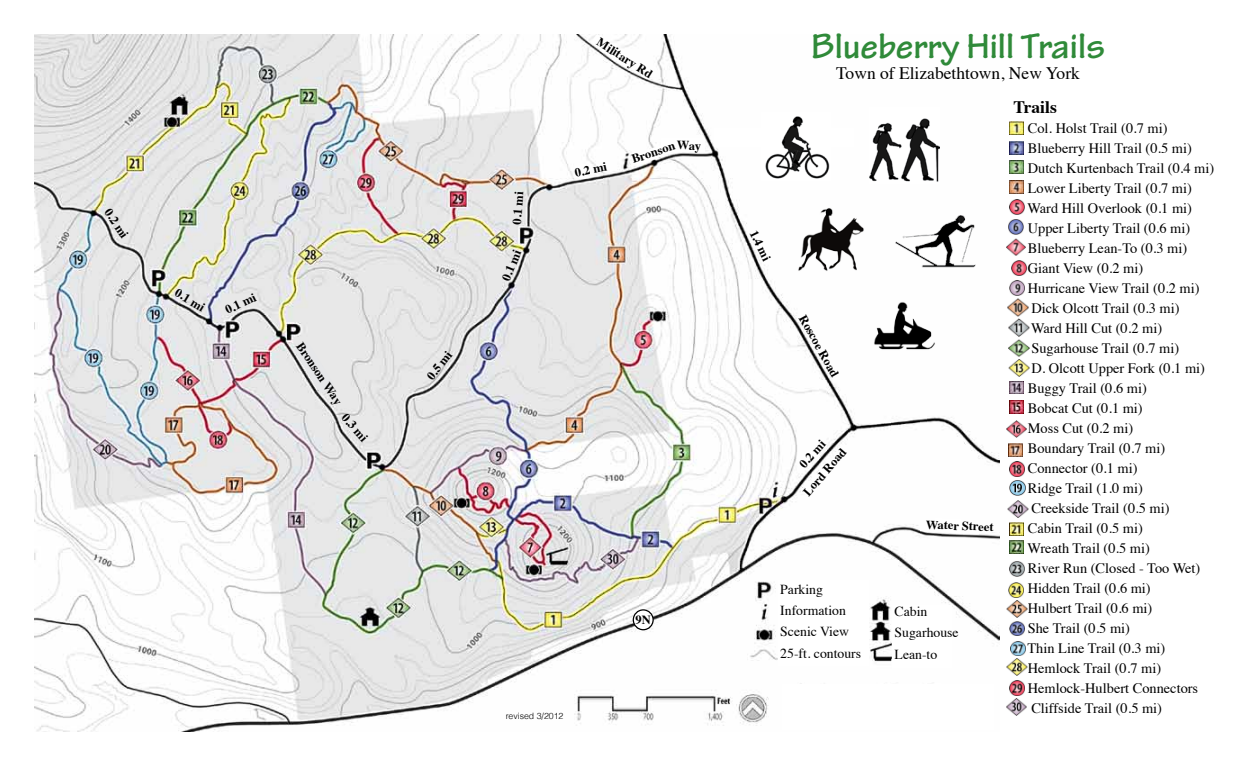
<style>
.page{position:relative;width:1260px;height:765px;background:#fff}
.page>*{position:absolute;margin:0;border:0;box-sizing:border-box;transform-origin:0 0}
.t1{font:700 37.5px "Tekton Pro";color:#2f8a39}
.t2{font:17.5px "Times";color:#000}
.t3{font:700 17.5px "Times";color:#000}
.t4{font:14.38px/20px "Times";color:#000}
.t5{font:13.75px/21.2px "Times";color:#000}
.t6{font:700 12.5px "Times";color:#000}
.t7{font:300 8.75px "Helvetica";color:#000}
</style>
<div class="page">
<img style="left:34px;top:34px;width:966px;height:697px">
<div style="left:715px;top:128px;width:139px;height:19px;background:#fff"></div>
<img style="left:761px;top:113px;width:69px;height:68px">
<img style="left:869px;top:107px;width:71px;height:76px">
<img style="left:869px;top:299px;width:71px;height:62px">
<img style="left:797px;top:207px;width:68px;height:66px">
<img style="left:893px;top:197px;width:86px;height:86px">
<div style="left:778px;top:580px;width:91px;height:86px;background:#fff"></div>
<div style="left:893px;top:606px;width:59px;height:62px;background:#fff"></div>
<div style="left:782px;top:684px;width:212px;height:46px;background:#fff"></div>
<svg style="left:294px;top:342px;width:40px;height:51px;background:#dcddde"></svg>
<div style="left:662px;top:138px;width:43px;height:14px;background:#fff"></div>
<svg style="left:591px;top:34px;width:41px;height:34px"></svg>
<svg style="left:934px;top:518px;width:46px;height:16px"></svg>
<div style="left:633px;top:610px;width:20px;height:20px;background:#fff;border-radius:50%"></div>
<div style="left:633px;top:609px;width:21px;height:21px;border:1px solid #000;border-radius:50%"></div>
<img style="left:1009px;top:121px;width:15px;height:13px">
<img style="left:1009px;top:141px;width:14px;height:13px">
<img style="left:1009px;top:161px;width:15px;height:13px">
<img style="left:1009px;top:181px;width:14px;height:13px">
<img style="left:1009px;top:200px;width:15px;height:15px">
<img style="left:1008px;top:220px;width:16px;height:15px">
<img style="left:1007px;top:239px;width:19px;height:17px">
<img style="left:1012px;top:260px;width:15px;height:15px">
<img style="left:1010px;top:281px;width:15px;height:15px">
<img style="left:1008px;top:299px;width:21px;height:17px">
<img style="left:1008px;top:319px;width:21px;height:17px">
<img style="left:1009px;top:339px;width:20px;height:18px">
<img style="left:1008px;top:360px;width:21px;height:17px">
<img style="left:1010px;top:381px;width:14px;height:13px">
<img style="left:1010px;top:400px;width:14px;height:13px">
<img style="left:1006px;top:420px;width:21px;height:18px">
<img style="left:1009px;top:444px;width:14px;height:13px">
<img style="left:1010px;top:462px;width:14px;height:14px">
<img style="left:1010px;top:481px;width:15px;height:15px">
<img style="left:1007px;top:500px;width:21px;height:18px">
<img style="left:1010px;top:522px;width:14px;height:13px">
<img style="left:1010px;top:562px;width:14px;height:14px">
<img style="left:1009px;top:582px;width:15px;height:15px">
<img style="left:1010px;top:621px;width:15px;height:15px">
<img style="left:1011px;top:641px;width:14px;height:15px">
<img style="left:1010px;top:681px;width:14px;height:14px">
<img style="left:1007px;top:658px;width:21px;height:17px">
<img style="left:1006px;top:698px;width:21px;height:17px">
<img style="left:1006px;top:600px;width:21px;height:17px">
<img style="left:1010px;top:541px;width:14px;height:13px">
<svg style="left:633px;top:140px;width:68px;height:26px"></svg>
<p class="t6" style="left:117px;top:203px;width:34px;rotate:56deg">0.2 mi</p>
<p class="t6" style="left:182px;top:281px;width:34px;rotate:31deg">0.1 mi</p>
<p class="t6" style="left:221px;top:300px;width:34px;rotate:-26deg">0.1 mi</p>
<p class="t6" style="left:309px;top:337px;width:74px;rotate:56deg">Bronson Way</p>
<p class="t6" style="left:353px;top:408px;width:34px;rotate:49deg">0.3 mi</p>
<p class="t6" style="left:420px;top:371px;width:34px;rotate:-52deg">0.5 mi</p>
<p class="t6" style="left:505px;top:223px;width:34px;rotate:-86deg">0.1 mi</p>
<p class="t6" style="left:494px;top:276px;width:34px;rotate:-68deg">0.1 mi</p>
<p class="t6" style="left:605px;top:31px;width:65px;rotate:33deg">Military Rd</p>
<p class="t6" style="left:572px;top:161px;width:34px;rotate:-12deg">0.2 mi</p>
<p class="t6" style="left:628px;top:148px;width:46px;rotate:-18deg">Bronson</p>
<p class="t7" style="left:506px;top:711px;width:59px">revised 3/2012</p>
<p class="t6" style="left:636px;top:607px;width:17px">9N</p>
<p class="t6" style="left:764px;top:226px;width:34px;rotate:64deg">1.4 mi</p>
<h1 class="t1" style="left:811px;top:24px;width:295px">Blueberry Hill Trails</h1>
<p class="t2" style="left:836px;top:57px;width:245px">Town of Elizabethtown, New York</p>
<p class="t6" style="left:813px;top:310px;width:71px;rotate:61deg">Roscoe Road</p>
<p class="t6" style="left:793px;top:458px;width:34px;rotate:-48deg">0.2 mi</p>
<p class="t6" style="left:797px;top:486px;width:60px;rotate:-49deg">Lord Road</p>
<p class="t5" style="left:780px;top:578px;width:82px">Parking<br>Information<br>Scenic View<br>25-ft. contours</p>
<p class="t6" style="left:926px;top:512px;width:69px;rotate:2deg">Water Street</p>
<p class="t5" style="left:895px;top:600px;width:66px">Cabin<br>Sugarhouse<br>Lean-to</p>
<p class="t3" style="left:1013px;top:90px;width:45px">Trails</p>
<p class="t4" style="left:1028px;top:117px;width:188px">Col. Holst Trail (0.7 mi)<br>Blueberry Hill Trail (0.5 mi)<br>Dutch Kurtenbach Trail (0.4 mi)<br>Lower Liberty Trail (0.7 mi)<br>Ward Hill Overlook (0.1 mi)<br>Upper Liberty Trail (0.6 mi)<br>Blueberry Lean-To (0.3 mi)<br>Giant View (0.2 mi)<br>Hurricane View Trail (0.2 mi)<br>Dick Olcott Trail (0.3 mi)<br>Ward Hill Cut (0.2 mi)<br>Sugarhouse Trail (0.7 mi)<br>D. Olcott Upper Fork (0.1 mi)<br>Buggy Trail (0.6 mi)<br>Bobcat Cut (0.1 mi)<br>Moss Cut (0.2 mi)<br>Boundary Trail (0.7 mi)<br>Connector (0.1 mi)<br>Ridge Trail (1.0 mi)<br>Creekside Trail (0.5 mi)<br>Cabin Trail (0.5 mi)<br>Wreath Trail (0.5 mi)<br>River Run (Closed - Too Wet)<br>Hidden Trail (0.6 mi)<br>Hulbert Trail (0.6 mi)<br>She Trail (0.5 mi)<br>Thin Line Trail (0.3 mi)<br>Hemlock Trail (0.7 mi)<br>Hemlock-Hulbert Connectors<br>Cliffside Trail (0.5 mi)</p>
</div>
